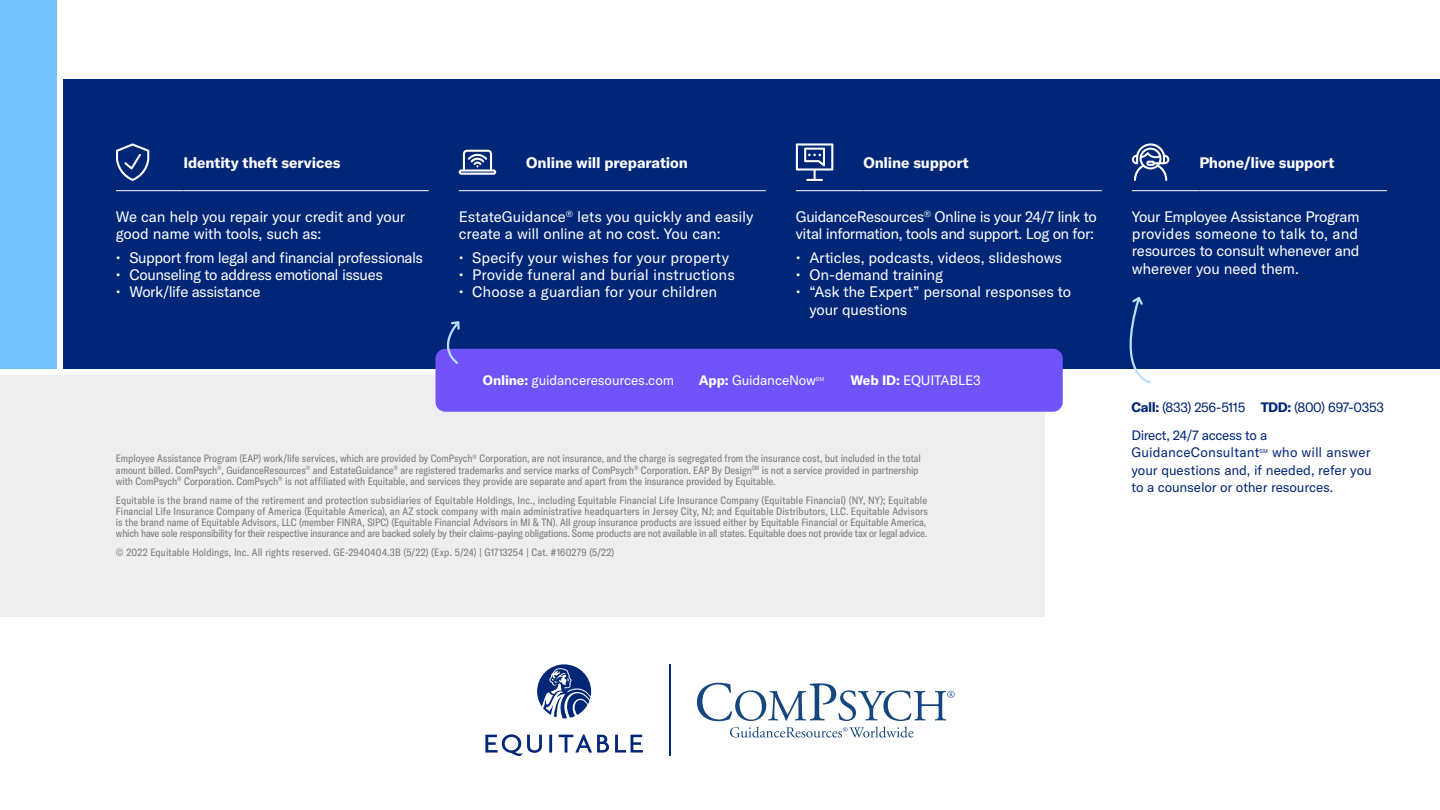
<style>
.page{position:relative;width:1440px;height:810px;background:#fff}
.page>*{position:absolute;margin:0;border:0;box-sizing:border-box;transform-origin:0 0}
.t1{font:15px/17.2px "GT America";letter-spacing:-.015em;color:#fff}
.t2{font:15px/17.2px "GT America";letter-spacing:-.035em;color:#fff}
.t3{font:700 15px "GT America";letter-spacing:-.01em;color:#fff}
.t4{font:15px "GT America";letter-spacing:.005em;color:#fff}
.t5{font:13.5px/17.2px "GT America";letter-spacing:-.01em;color:#002677}
.t6{font:13.5px "GT America";letter-spacing:-.015em;color:#fff}
.t7{font:13.5px "GT America";letter-spacing:.01em;color:#002677}
.t8{font:condensed 10.5px/11.2px "GT America";color:#75787b}
.t9{font:5.47px "GT America";color:#002677}
.t10{font:5.47px "GT America";color:#fff}
.s1{font-weight:700}
</style>
<div class="page">
<div style="left:0;top:375px;width:1044px;height:241px;background:#eee"></div>
<div style="left:63px;top:80px;width:1377px;height:289px;background:#002677"></div>
<div style="left:0;top:0;width:57px;height:369px;background:#73bfff"></div>
<svg style="left:1129px;top:297px;width:22px;height:87px"></svg>
<hr style="left:1132px;top:190px;width:67px;height:1px;background:#fff">
<hr style="left:1199px;top:190px;width:188px;height:1px;background:#fff">
<hr style="left:459px;top:190px;width:67px;height:1px;background:#fff">
<hr style="left:526px;top:190px;width:240px;height:1px;background:#fff">
<hr style="left:796px;top:190px;width:67px;height:1px;background:#fff">
<hr style="left:863px;top:190px;width:239px;height:1px;background:#fff">
<hr style="left:116px;top:190px;width:67px;height:1px;background:#fff">
<hr style="left:183px;top:190px;width:246px;height:1px;background:#fff">
<svg style="left:116px;top:143px;width:33px;height:38px"></svg>
<svg style="left:459px;top:150px;width:37px;height:25px"></svg>
<svg style="left:796px;top:143px;width:37px;height:38px"></svg>
<svg style="left:1132px;top:143px;width:37px;height:38px"></svg>
<div style="left:436px;top:349px;width:627px;height:63px;background:#7153fa;border-radius:10px"></div>
<svg style="left:436px;top:321px;width:25px;height:43px"></svg>
<svg style="left:485px;top:664px;width:158px;height:92px"></svg>
<svg style="left:730px;top:727px;width:183px;height:11px"></svg>
<svg style="left:697px;top:683px;width:258px;height:38px"></svg>
<hr style="left:669px;top:664px;width:2px;height:92px;background:#002677">
<h1 class="t3" style="left:183px;top:154px;width:158px">Identity theft services</h1>
<h1 class="t3" style="left:526px;top:154px;width:163px">Online will preparation</h1>
<h1 class="t3" style="left:863px;top:154px;width:107px">Online support</h1>
<h1 class="t3" style="left:1199px;top:154px;width:136px">Phone/live support</h1>
<h1 class="t1" style="left:116px;top:208px;width:291px">We can help you repair your credit and your good name with tools, such as:</h1>
<h1 class="t2" style="left:116px;top:249px;width:309px">• Support from legal and financial professionals</h1>
<h1 class="t1" style="left:116px;top:266px;width:268px">• Counseling to address emotional issues</h1>
<h1 class="t2" style="left:116px;top:283px;width:146px">• Work/life assistance</h1>
<h1 class="t2" style="left:796px;top:208px;width:302px">GuidanceResources<sup>®</sup> Online is your 24/7 link to vital information, tools and support. Log on for:</h1>
<h1 class="t1" style="left:796px;top:249px;width:268px">• Articles, podcasts, videos, slideshows</h1>
<h1 class="t1" style="left:796px;top:266px;width:149px">• On-demand training</h1>
<h1 class="t1" style="left:809px;top:283px;width:263px;text-indent:-14px">• “Ask the Expert” personal responses to your questions</h1>
<h1 class="t1" style="left:459px;top:208px;width:296px">EstateGuidance<sup>®</sup> lets you quickly and easily create a will online at no cost. You can:</h1>
<h1 class="t4" style="left:459px;top:249px;width:272px">• Specify your wishes for your property</h1>
<h1 class="t1" style="left:459px;top:266px;width:278px">• Provide funeral and burial instructions</h1>
<h1 class="t1" style="left:459px;top:283px;width:260px">• Choose a guardian for your children</h1>
<h1 class="t1" style="left:1132px;top:208px;width:229px;text-align:justify">Your Employee Assistance Program provides someone to talk to, and resources to consult whenever and wherever you need them.</h1>
<p class="t6" style="left:483px;top:373px;width:193px"><span class="s1">Online:</span> guidanceresources.com</p>
<p class="t6" style="left:699px;top:373px;width:119px"><span class="s1">App:</span> GuidanceNow</p>
<p class="t10" style="left:816px;top:376px;width:10px">SM</p>
<p class="t6" style="left:850px;top:373px;width:132px"><span class="s1">Web ID:</span> EQUITABLE3</p>
<p class="t8" style="left:116px;top:453px;width:807px">Employee Assistance Program (EAP) work/life services, which are provided by ComPsych<sup>®</sup> Corporation, are not insurance, and the charge is segregated from the insurance cost, but included in the total amount billed. ComPsych<sup>®</sup>, GuidanceResources<sup>®</sup> and EstateGuidance<sup>®</sup> are registered trademarks and service marks of ComPsych<sup>®</sup> Corporation. EAP By Design<sup>SM</sup> is not a service provided in partnership with ComPsych<sup>®</sup> Corporation. ComPsych<sup>®</sup> is not affiliated with Equitable, and services they provide are separate and apart from the insurance provided by Equitable.</p>
<p class="t8" style="left:116px;top:494px;width:814px">Equitable is the brand name of the retirement and protection subsidiaries of Equitable Holdings, Inc., including Equitable Financial Life Insurance Company (Equitable Financial) (NY, NY); Equitable Financial Life Insurance Company of America (Equitable America), an AZ stock company with main administrative headquarters in Jersey City, NJ; and Equitable Distributors, LLC. Equitable Advisors is the brand name of Equitable Advisors, LLC (member FINRA, SIPC) (Equitable Financial Advisors in MI &amp; TN). All group insurance products are issued either by Equitable Financial or Equitable America, which have sole responsibility for their respective insurance and are backed solely by their claims-paying obligations. Some products are not available in all states. Equitable does not provide tax or legal advice.</p>
<p class="t8" style="left:116px;top:547px;width:500px">© 2022 Equitable Holdings, Inc. All rights reserved. GE-2940404.3B (5/22) (Exp. 5/24) | G1713254 | Cat. #160279 (5/22)</p>
<p class="t5" style="left:1131px;top:393px;width:254px;line-height:28.6px"><span class="s1">Call:</span> (833) 256-5115 <span class="s1">TDD:</span> (800) 697-0353<br>Direct, 24/7 access to a</p>
<p class="t7" style="left:1131px;top:445px;width:129px">GuidanceConsultant</p>
<p class="t9" style="left:1260px;top:448px;width:10px">SM</p>
<p class="t5" style="left:1131px;top:444px;width:242px;text-align:justify;text-indent:141px">who will answer your questions and, if needed, refer you to a counselor or other resources.</p>
</div>
